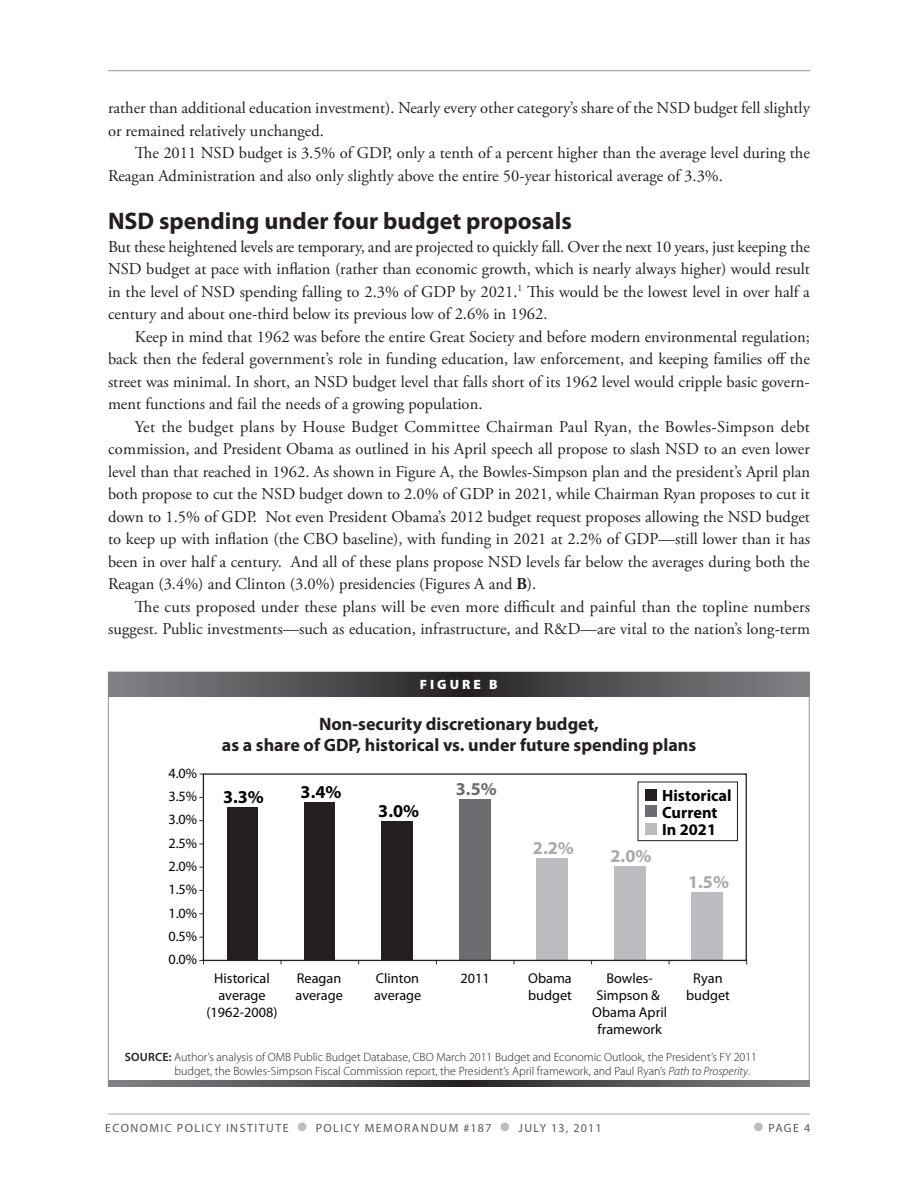
<style>
.page{position:relative;width:918px;height:1188px;background:#fff}
.page>*{position:absolute;margin:0;border:0;box-sizing:border-box;transform-origin:0 0}
.t1{font:700 24px "Myriad Pro";color:#231f20}
.t2{font:700 18.15px "Myriad Pro";color:#040503}
.t3{font:700 18.15px "Myriad Pro";color:#a8a9ad}
.t4{font:700 18.15px "Myriad Pro";color:#6c6d70}
.t5{font:700 18px/21.6px "Myriad Pro";color:#231f20;text-align:center}
.t6{font:16.5px/22.5px "Adobe Garamond Pro";color:#231f20;text-align:justify}
.t7{font:700 16.35px/17px "Myriad Pro";color:#040503}
.t8{font:14.25px/17.1px "Myriad Pro";color:#040503;text-align:center}
.t9{font:900 13.5px "Myriad Pro";letter-spacing:.22em;color:#fff}
.t10{font:300 12px/14.4px "Myriad Pro";color:#231f20}
.t11{font:12px "Myriad Pro";letter-spacing:.12em;color:#57585a}
.s1{font-weight:700}
.s2{font-weight:600}
.s3{font-style:italic}
.s4{color:#bcbdc0}
</style>
<div class="page">
<hr style="left:108px;top:1114px;width:702px;height:1px;background:#a8a9ad">
<hr style="left:108px;top:70px;width:702px;height:1px;background:#939598">
<svg style="left:108px;top:672px;width:702px;height:24px"></svg>
<svg style="left:108px;top:1081px;width:702px;height:6px"></svg>
<div style="left:227px;top:807px;width:31px;height:153px;background:#231f20"></div>
<div style="left:304px;top:802px;width:31px;height:158px;background:#231f20"></div>
<div style="left:382px;top:821px;width:31px;height:139px;background:#231f20"></div>
<div style="left:460px;top:799px;width:31px;height:161px;background:#6c6d70"></div>
<div style="left:537px;top:858px;width:31px;height:102px;background:#bcbdc0"></div>
<div style="left:614px;top:866px;width:31px;height:94px;background:#bcbdc0"></div>
<div style="left:692px;top:892px;width:31px;height:68px;background:#bcbdc0"></div>
<div style="left:203px;top:773px;width:544px;height:188px;border:1px solid #231f20"></div>
<div style="left:646px;top:789px;width:11px;height:11px;background:#231f20"></div>
<div style="left:646px;top:806px;width:11px;height:11px;background:#6c6d70"></div>
<div style="left:646px;top:823px;width:11px;height:11px;background:#bcbdc0"></div>
<div style="left:638px;top:782px;width:100px;height:59px;border:1px solid #231f20"></div>
<p class="t6" style="left:108px;top:97px;width:703px">rather than additional education investment). Nearly every other category’s share of the NSD budget fell slightly or remained relatively unchanged.</p>
<p class="t6" style="left:108px;top:142px;width:704px;text-indent:27px">The 2011 NSD budget is 3.5% of GDP, only a tenth of a percent higher than the average level during the<br>Reagan Administration and also only slightly above the entire 50-year historical average of 3.3%.</p>
<h1 class="t1" style="left:108px;top:205px;width:465px">NSD spending under four budget proposals</h1>
<p class="t6" style="left:108px;top:236px;width:704px">But these heightened levels are temporary, and are projected to quickly fall. Over the next 10 years, just keeping the NSD budget at pace with inflation (rather than economic growth, which is nearly always higher) would result in the level of NSD spending falling to 2.3% of GDP by 2021.<sup>1</sup> This would be the lowest level in over half a century and about one-third below its previous low of 2.6% in 1962.</p>
<p class="t6" style="left:108px;top:326px;width:704px;text-indent:27px">Keep in mind that 1962 was before the entire Great Society and before modern environmental regulation; back then the federal government’s role in funding education, law enforcement, and keeping families off the street was minimal. In short, an NSD budget level that falls short of its 1962 level would cripple basic govern&shy;ment functions and fail the needs of a growing population.</p>
<p class="t6" style="left:108px;top:416px;width:704px;text-indent:27px">Yet the budget plans by House Budget Committee Chairman Paul Ryan, the Bowles-Simpson debt commission, and President Obama as outlined in his April speech all propose to slash NSD to an even lower level than that reached in 1962. As shown in Figure A, the Bowles-Simpson plan and the president’s April plan both propose to cut the NSD budget down to 2.0% of GDP in 2021, while Chairman Ryan proposes to cut it down to 1.5% of GDP. Not even President Obama’s 2012 budget request proposes allowing the NSD budget to keep up with inflation (the CBO baseline), with funding in 2021 at 2.2% of GDP—still lower than it has been in over half a century. And all of these plans propose NSD levels far below the averages during both the Reagan (3.4%) and Clinton (3.0%) presidencies (Figures A and <span class="s1">B</span>).</p>
<p class="t6" style="left:108px;top:596px;width:704px;text-align:right">The cuts proposed under these plans will be even more difficult and painful than the topline numbers suggest. Public investments—such as education, infrastructure, and R&amp;D—are vital to the nation’s long-term</p>
<p class="t8" style="left:168px;top:764px;width:30px">4.0%</p>
<p class="t8" style="left:168px;top:788px;width:30px">3.5%</p>
<p class="t8" style="left:168px;top:811px;width:30px">3.0%</p>
<p class="t8" style="left:168px;top:834px;width:30px">2.5%</p>
<p class="t8" style="left:168px;top:857px;width:30px">2.0%</p>
<p class="t8" style="left:168px;top:881px;width:30px">1.5%</p>
<p class="t8" style="left:168px;top:904px;width:30px">1.0%</p>
<p class="t8" style="left:168px;top:927px;width:30px">0.5%</p>
<p class="t8" style="left:168px;top:951px;width:30px">0.0%</p>
<p class="t9" style="left:420px;top:677px;width:79px">FIGURE B</p>
<p class="t5" style="left:222px;top:712px;width:476px">Non-security discretionary budget,<br>as a share of GDP, historical vs. under future spending plans</p>
<p class="t2" style="left:223px;top:785px;width:42px">3.3%</p>
<p class="t2" style="left:301px;top:780px;width:42px">3.4%</p>
<p class="t2" style="left:378px;top:799px;width:42px">3.0%</p>
<p class="t4" style="left:456px;top:777px;width:42px">3.5%</p>
<p class="t3" style="left:533px;top:836px;width:42px">2.2%</p>
<p class="t3" style="left:611px;top:844px;width:42px">2.0%</p>
<p class="t7" style="left:662px;top:786px;width:71px">Historical<br>Current<br>In 2021</p>
<p class="t3" style="left:688px;top:870px;width:42px">1.5%</p>
<p class="t8" style="left:207px;top:969px;width:72px">Historical average (1962-2008)</p>
<p class="t8" style="left:296px;top:969px;width:49px;text-align:left">reagan average</p>
<p class="t8" style="left:374px;top:969px;width:49px;text-align:left">clinton average</p>
<p class="t8" style="left:460px;top:969px;width:31px">2011</p>
<p class="t8" style="left:528px;top:969px;width:45px;text-align:left">obama budget</p>
<p class="t8" style="left:592px;top:969px;width:76px">Bowles&shy;simpson &amp; obama april framework</p>
<p class="t8" style="left:686px;top:969px;width:45px">ryan budget</p>
<p class="t10" style="left:174px;top:1050px;width:584px;text-indent:-50px"><span class="s2">SOURCE:</span> Author’s analysis of OMB Public Budget Database, CBO March 2011 Budget and Economic Outlook, the President’s FY 2011 budget, the Bowles-Simpson Fiscal Commission report, the President’s April framework, and Paul Ryan’s <span class="s3">Path to Prosperity</span>.</p>
<p class="t11" style="left:105px;top:1120px;width:498px">Economic Policy Institute <span class="s4">●</span> Policy Memorandum #187 <span class="s4">●</span> july 13, 2011</p>
<p class="t11" style="left:754px;top:1120px;width:58px"><span class="s4">●</span> Page 4</p>
</div>
